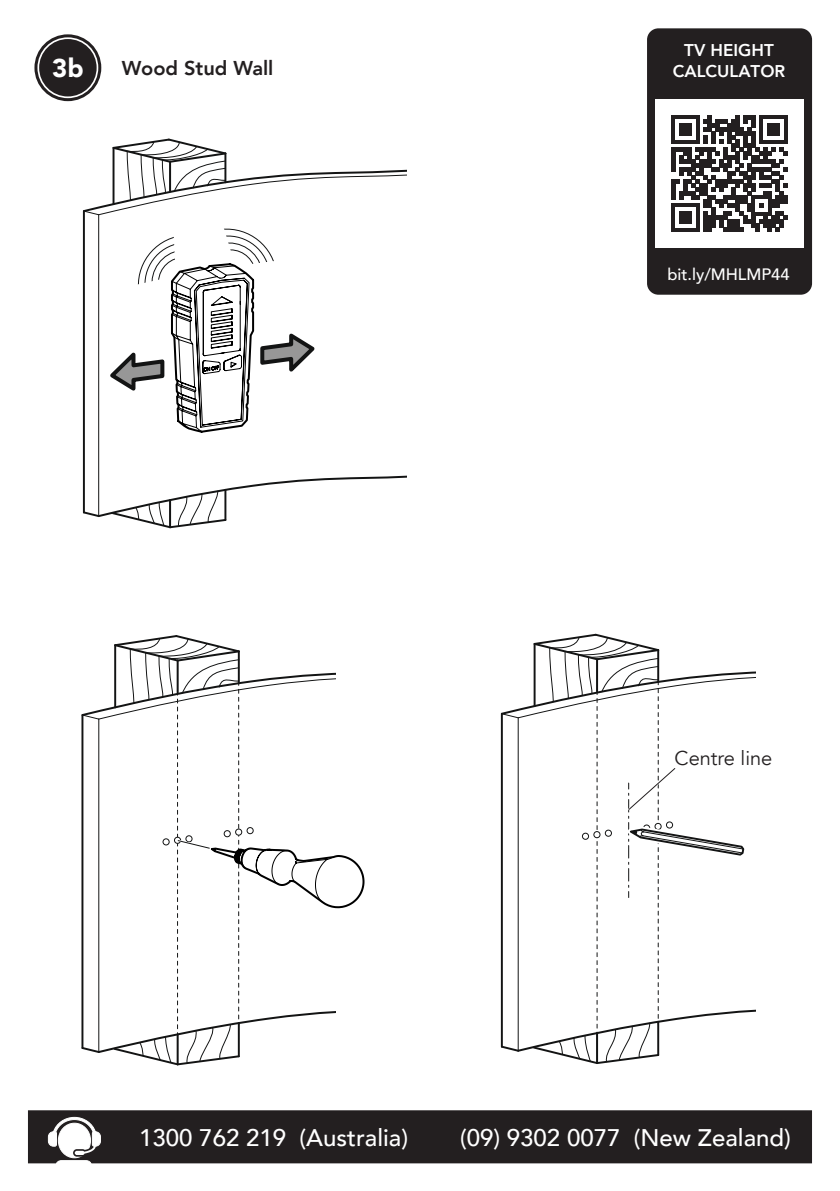
<style>
.page{position:relative;width:840px;height:1191px;background:#fff}
.page>*{position:absolute;margin:0;border:0;box-sizing:border-box;transform-origin:0 0}
.t1{font:900 25.6px "Avenir";color:#fff}
.t2{font:500 24px "Avenir";color:#fff}
.t3{font:800 20px "Avenir";color:#231f20}
.t4{font:20px "Avenir";color:#231f20}
.t5{font:800 17px/20.4px "Avenir";color:#fff;text-align:center}
.t6{font:500 16.4px "Avenir";color:#fff}
</style>
<div class="page">
<div style="left:31px;top:31px;width:73px;height:73px;border:9px solid #fff;border-radius:50%"></div>
<svg style="left:36px;top:36px;width:64px;height:64px"></svg>
<div style="left:34px;top:34px;width:67px;height:67px;border:3px solid #231f20;border-radius:50%"></div>
<div style="left:39px;top:39px;width:58px;height:57px;background:#231f20;border-radius:50%"></div>
<div style="left:29px;top:1111px;width:781px;height:51px;background:#231f20"></div>
<div style="left:28px;top:1110px;width:783px;height:53px;border:2px solid #231f20"></div>
<svg style="left:48px;top:1117px;width:53px;height:47px"></svg>
<hr style="left:98px;top:215px;width:1px;height:301px;background:#131414">
<hr style="left:83px;top:211px;width:2px;height:301px;background:#131414">
<svg style="left:82px;top:138px;width:324px;height:77px"></svg>
<svg style="left:82px;top:225px;width:324px;height:304px"></svg>
<svg style="left:81px;top:635px;width:284px;height:431px"></svg>
<svg style="left:500px;top:633px;width:254px;height:431px"></svg>
<div style="left:646px;top:28px;width:165px;height:267px;background:#231f20;border-radius:11px"></div>
<div style="left:655px;top:99px;width:148px;height:148px;background:#fff"></div>
<svg style="left:671px;top:115px;width:116px;height:116px"></svg>
<p class="t1" style="left:52px;top:46px;width:33px">3b</p>
<p class="t3" style="left:122px;top:52px;width:153px">Wood Stud Wall</p>
<p class="t5" style="left:672px;top:40px;width:114px">TV HEIGHT<br>CALCULATOR</p>
<p class="t6" style="left:667px;top:260px;width:124px">bit.ly/MHLMP44</p>
<p class="t4" style="left:674px;top:746px;width:99px">Centre line</p>
<p class="t2" style="left:139px;top:1117px;width:270px">1300 762 219 (Australia)</p>
<p class="t2" style="left:460px;top:1116px;width:332px">(09) 9302 0077 (New Zealand)</p>
</div>
